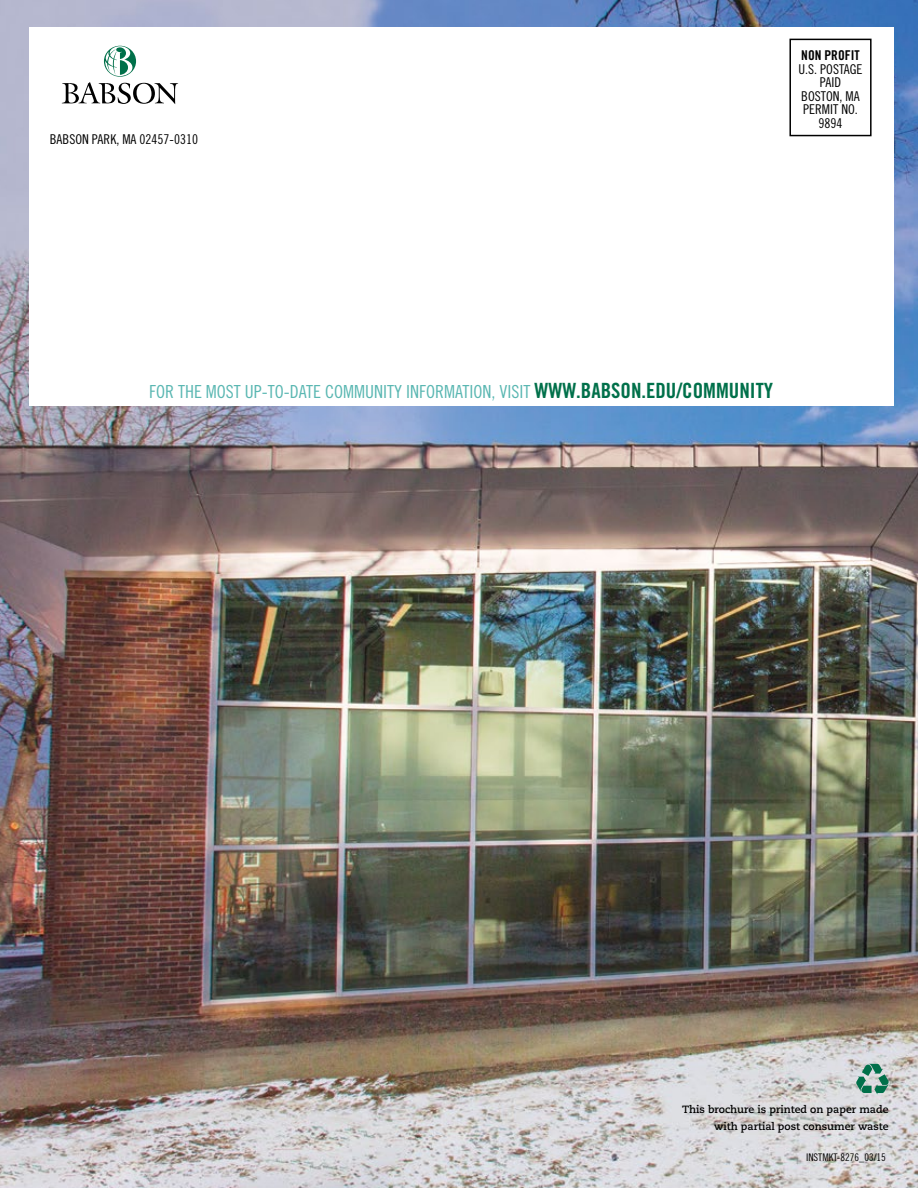
<style>
.page{position:relative;width:918px;height:1188px;background:#fff}
.page>*{position:absolute;margin:0;border:0;box-sizing:border-box;transform-origin:0 0}
.t1{font:18px "Trade Gothic Cond Eighteen";color:#5ab7b2}
.t2{font:13.5px/13.5px "Trade Gothic Cond Eighteen";color:#000;text-align:center}
.t3{font:13.5px "Trade Gothic Bold Cond Twenty";color:#000}
.t4{font:700 10.5px/16.5px "Caecilia";color:#000;text-align:right}
.t5{font:10.5px "Trade Gothic Cond Eighteen";color:#000}
.s1{font-family:"Trade Gothic Bold Cond Twenty";font-size:21px;color:#00704a}
</style>
<div class="page">
<img style="left:0;top:0;width:918px;height:1188px">
<div style="left:29px;top:28px;width:864px;height:378px;background:#fff"></div>
<div style="left:789px;top:39px;width:83px;height:97px;border:2px solid #000"></div>
<svg style="left:62px;top:46px;width:116px;height:58px"></svg>
<svg style="left:856px;top:1064px;width:33px;height:31px"></svg>
<p class="t2" style="left:50px;top:132px;width:150px">BABSON PARK, MA 02457-0310</p>
<p class="t3" style="left:801px;top:47px;width:60px">NON PROFIT</p>
<p class="t2" style="left:799px;top:62px;width:65px">U.S. POSTAGE<br>PAID<br>BOSTON, MA<br>PERMIT NO.<br>9894</p>
<p class="t1" style="left:149px;top:380px;width:626px">FOR THE MOST UP-TO-DATE COMMUNITY INFORMATION, VISIT <span class="s1">WWW.BABSON.EDU/COMMUNITY</span></p>
<p class="t4" style="left:682px;top:1102px;width:208px">This brochure is printed on paper made with partial post consumer waste</p>
<p class="t5" style="left:806px;top:1151px;width:81px">INSTMKT-8276_03/15</p>
</div>
